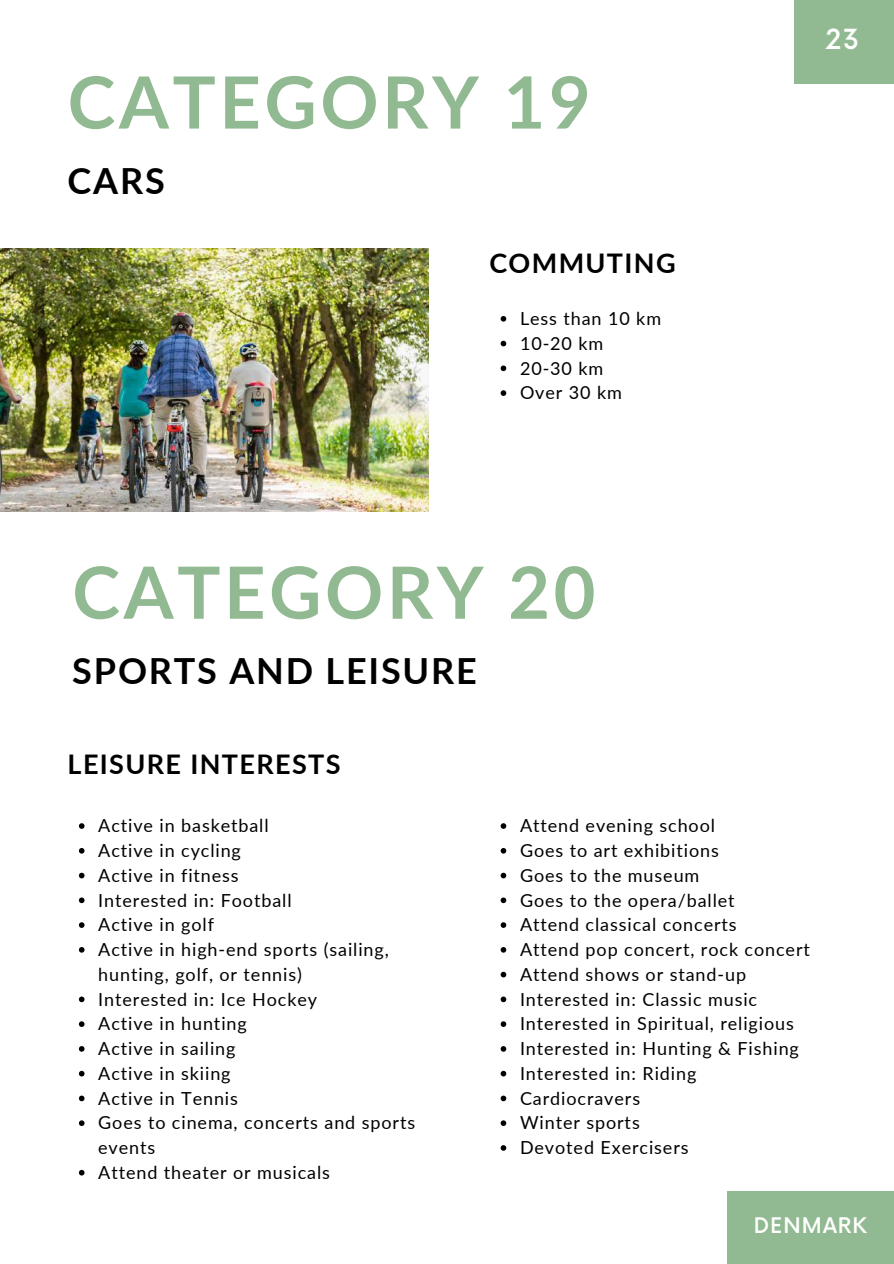
<style>
.page{position:relative;width:894px;height:1264px;background:#fff}
.page>*{position:absolute;margin:0;border:0;box-sizing:border-box;transform-origin:0 0}
.t1{font:700 72px "Lato";letter-spacing:.05em;color:#92ba92}
.t2{font:700 36px "Lato";letter-spacing:.05em;color:#000}
.t3{font:700 27px "Lato";letter-spacing:.05em;color:#000}
.t4{font:500 27px "Now";color:#fff}
.t5{font:500 21px "Now";letter-spacing:.05em;color:#fff}
.t6{font:18px/24.8px "Lato";letter-spacing:.05em;color:#000}
</style>
<div class="page">
<svg style="left:500px;top:316px;width:6px;height:5px"></svg>
<svg style="left:500px;top:341px;width:6px;height:5px"></svg>
<svg style="left:500px;top:365px;width:6px;height:6px"></svg>
<svg style="left:500px;top:390px;width:6px;height:6px"></svg>
<div style="left:727px;top:1191px;width:166px;height:72px;background:#92ba92"></div>
<div style="left:793px;top:0;width:100px;height:83px;background:#92ba92"></div>
<img style="left:0;top:248px;width:428px;height:264px">
<svg style="left:500px;top:823px;width:6px;height:5px"></svg>
<svg style="left:500px;top:848px;width:6px;height:5px"></svg>
<svg style="left:500px;top:872px;width:6px;height:6px"></svg>
<svg style="left:500px;top:897px;width:6px;height:6px"></svg>
<svg style="left:500px;top:922px;width:6px;height:5px"></svg>
<svg style="left:500px;top:947px;width:6px;height:5px"></svg>
<svg style="left:500px;top:971px;width:6px;height:6px"></svg>
<svg style="left:500px;top:996px;width:6px;height:6px"></svg>
<svg style="left:500px;top:1021px;width:6px;height:5px"></svg>
<svg style="left:500px;top:1046px;width:6px;height:5px"></svg>
<svg style="left:500px;top:1070px;width:6px;height:6px"></svg>
<svg style="left:500px;top:1095px;width:6px;height:6px"></svg>
<svg style="left:500px;top:1120px;width:6px;height:5px"></svg>
<svg style="left:500px;top:1145px;width:6px;height:5px"></svg>
<svg style="left:79px;top:823px;width:5px;height:5px"></svg>
<svg style="left:79px;top:848px;width:5px;height:5px"></svg>
<svg style="left:79px;top:872px;width:5px;height:6px"></svg>
<svg style="left:79px;top:897px;width:5px;height:6px"></svg>
<svg style="left:79px;top:922px;width:5px;height:5px"></svg>
<svg style="left:79px;top:947px;width:5px;height:5px"></svg>
<svg style="left:79px;top:996px;width:5px;height:6px"></svg>
<svg style="left:79px;top:1021px;width:5px;height:5px"></svg>
<svg style="left:79px;top:1046px;width:5px;height:5px"></svg>
<svg style="left:79px;top:1070px;width:5px;height:6px"></svg>
<svg style="left:79px;top:1095px;width:5px;height:6px"></svg>
<svg style="left:79px;top:1120px;width:5px;height:5px"></svg>
<svg style="left:79px;top:1169px;width:5px;height:6px"></svg>
<h1 class="t1" style="left:68px;top:57px;width:524px">CATEGORY 19</h1>
<h2 class="t2" style="left:68px;top:158px;width:99px">CARS</h2>
<h3 class="t3" style="left:489px;top:247px;width:188px">COMMUTING</h3>
<p class="t6" style="left:520px;top:306px;width:143px">Less than 10 km<br>10-20 km<br>20-30 km<br>Over 30 km</p>
<h3 class="t4" style="left:825px;top:24px;width:35px">23</h3>
<h1 class="t1" style="left:72px;top:547px;width:524px">CATEGORY 20</h1>
<h2 class="t2" style="left:72px;top:648px;width:406px">SPORTS AND LEISURE</h2>
<h3 class="t3" style="left:68px;top:747px;width:274px">LEISURE INTERESTS</h3>
<p class="t6" style="left:98px;top:812px;width:318px">Active in basketball<br>Active in cycling<br>Active in fitness<br>Interested in: Football<br>Active in golf<br>Active in high-end sports (sailing, hunting, golf, or tennis)<br>Interested in: Ice Hockey<br>Active in hunting<br>Active in sailing<br>Active in skiing<br>Active in Tennis<br>Goes to cinema, concerts and sports events<br>Attend theater or musicals</p>
<p class="t6" style="left:520px;top:812px;width:291px">Attend evening school<br>Goes to art exhibitions<br>Goes to the museum<br>Goes to the opera/ballet<br>Attend classical concerts<br>Attend pop concert, rock concert<br>Attend shows or stand-up<br>Interested in: Classic music<br>Interested in Spiritual, religious<br>Interested in: Hunting &amp; Fishing<br>Interested in: Riding<br>Cardiocravers<br>Winter sports<br>Devoted Exercisers</p>
<p class="t5" style="left:753px;top:1214px;width:115px">DENMARK</p>
</div>
